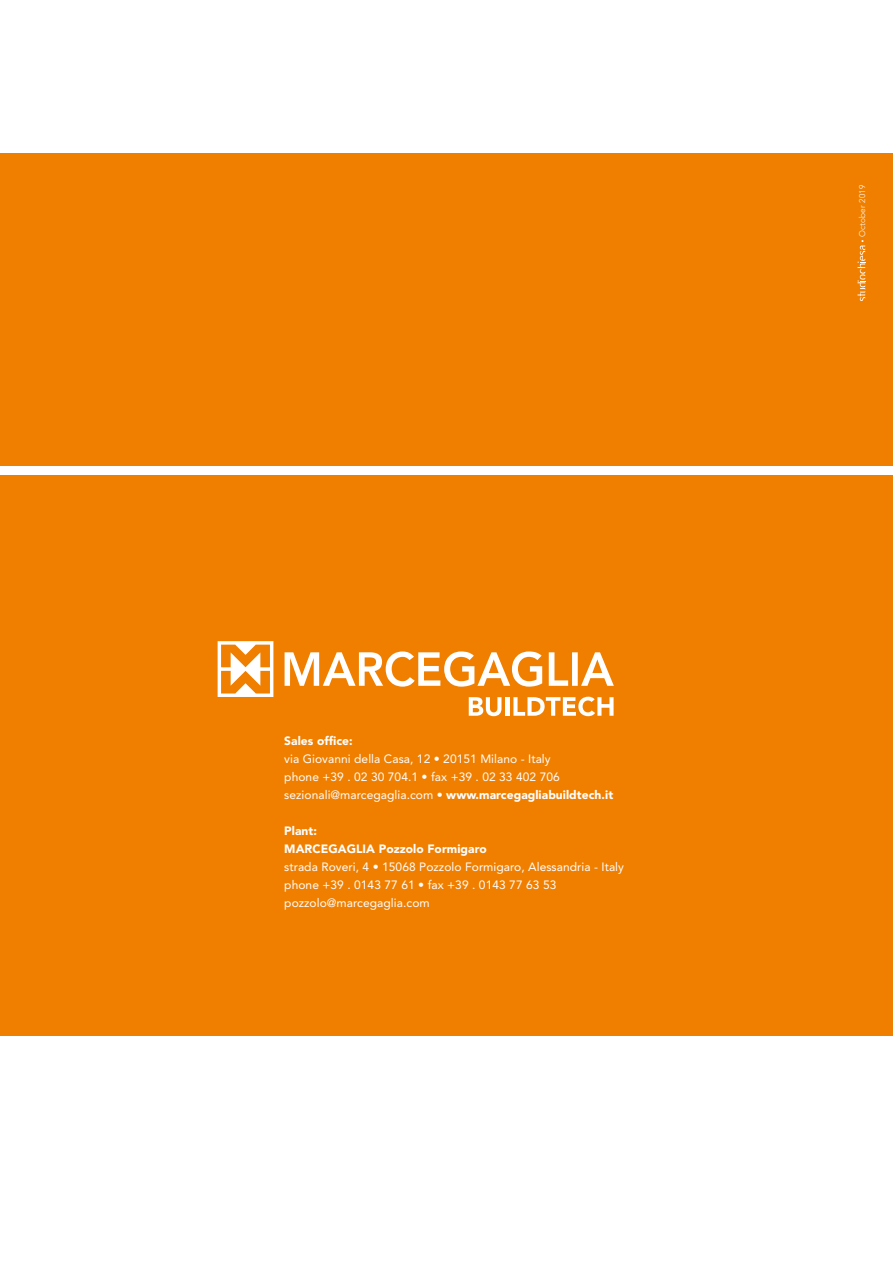
<style>
.page{position:relative;width:893px;height:1263px;background:#fff}
.page>*{position:absolute;margin:0;border:0;box-sizing:border-box;transform-origin:0 0}
.t1{font:12px/18px "Avenir LT Std";letter-spacing:.005em;color:#fff}
.t2{font:900 12px/18px "Avenir LT Std";letter-spacing:.005em;color:#fff}
.t3{font:300 8.25px "Avenir LT Std";letter-spacing:.02em;color:#fff}
.s1{font-weight:900}
</style>
<div class="page">
<div style="left:0;top:154px;width:893px;height:882px;background:#f07f00"></div>
<div style="left:0;top:467px;width:893px;height:8px;background:#fff"></div>
<svg style="left:218px;top:641px;width:55px;height:56px"></svg>
<svg style="left:285px;top:651px;width:329px;height:36px"></svg>
<svg style="left:469px;top:697px;width:32px;height:19px"></svg>
<hr style="left:505px;top:697px;width:4px;height:19px;background:#fff">
<svg style="left:513px;top:697px;width:101px;height:19px"></svg>
<svg style="left:857px;top:240px;width:8px;height:61px"></svg>
<p class="t2" style="left:284px;top:732px;width:70px">Sales office:</p>
<p class="t1" style="left:284px;top:750px;width:330px">via Giovanni della Casa, 12 • 20151 Milano - Italy<br>phone +39 . 02 30 704.1 • fax +39 . 02 33 402 706 sezionali@marcegaglia.com • <span class="s1">www.marcegagliabuildtech.it</span></p>
<p class="t2" style="left:284px;top:822px;width:204px">Plant:<br>MARCEGAGLIA Pozzolo Formigaro</p>
<p class="t1" style="left:284px;top:858px;width:341px">strada Roveri, 4 • 15068 Pozzolo Formigaro, Alessandria - Italy phone +39 . 0143 77 61 • fax +39 . 0143 77 63 53 pozzolo@marcegaglia.com</p>
<p class="t3" style="left:857px;top:237px;width:53px;rotate:-90deg">October 2019</p>
</div>
